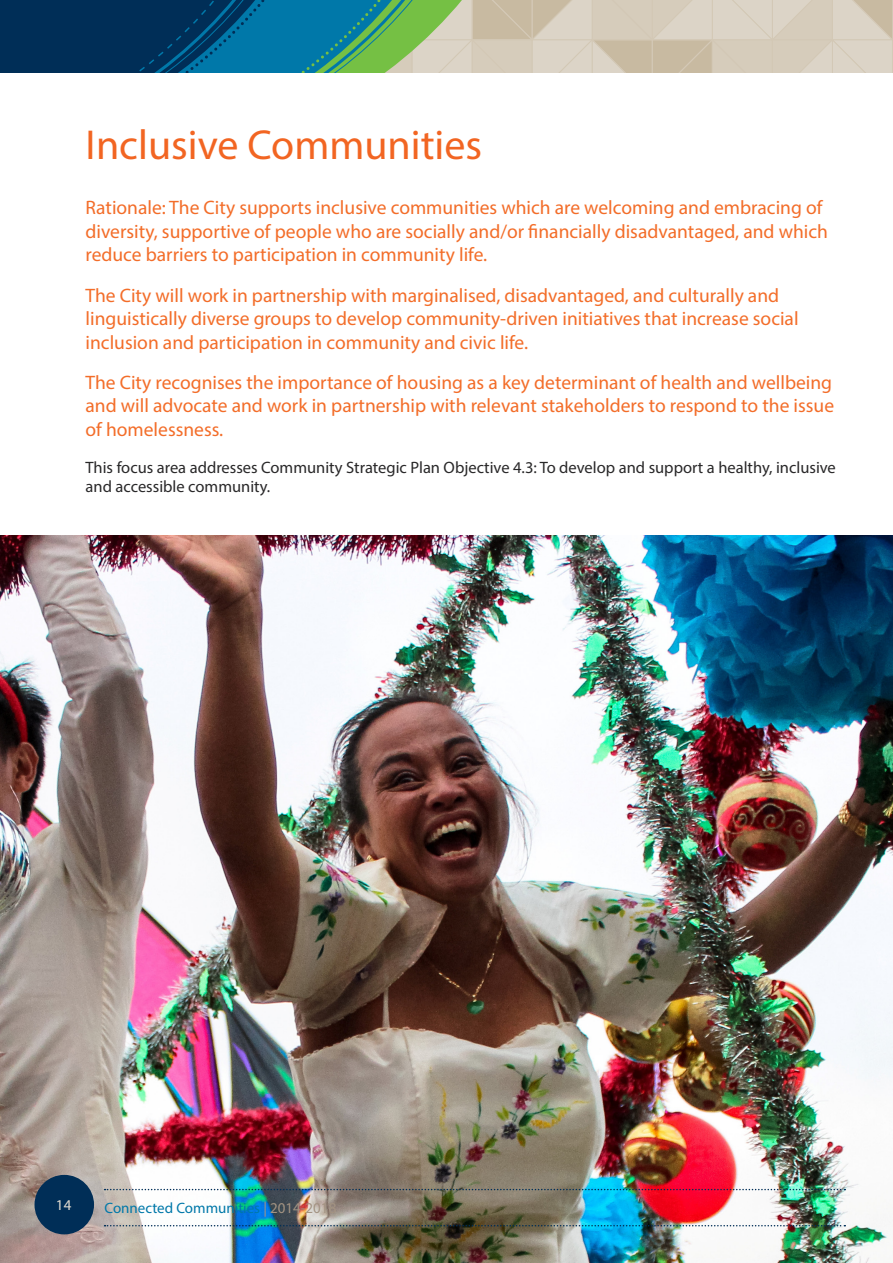
<style>
.page{position:relative;width:893px;height:1263px;background:#fff}
.page>*{position:absolute;margin:0;border:0;box-sizing:border-box;transform-origin:0 0}
.t1{font:42px "Myriad Pro";color:#f26522}
.t2{font:19.5px/23.4px "Myriad Pro";color:#f36d29}
.t3{font:16.5px/19.8px "Myriad Pro";color:#292829}
.t4{font:15px "Myriad Pro";color:#0078a9}
.t5{font:15px "Myriad Pro";color:#e3ddd2}
.s1{color:#a39382}
</style>
<div class="page">
<img style="left:0;top:536px;width:893px;height:727px">
<div style="left:34px;top:1175px;width:60px;height:59px;background:#002e57;border-radius:50%"></div>
<svg style="left:105px;top:1189px;width:740px;height:1px"></svg>
<svg style="left:105px;top:1225px;width:740px;height:1px"></svg>
<svg style="left:0;top:0;width:893px;height:72px;background:#789797"></svg>
<h1 class="t1" style="left:86px;top:119px;width:398px">Inclusive Communities</h1>
<p class="t2" style="left:86px;top:196px;width:744px">Rationale: The City supports inclusive communities which are welcoming and embracing of diversity, supportive of people who are socially and/or financially disadvantaged, and which reduce barriers to participation in community life.</p>
<p class="t2" style="left:86px;top:283px;width:715px">The City will work in partnership with marginalised, disadvantaged, and culturally and linguistically diverse groups to develop community-driven initiatives that increase social inclusion and participation in community and civic life.</p>
<p class="t2" style="left:86px;top:370px;width:750px;text-align:justify">The City recognises the importance of housing as a key determinant of health and wellbeing and will advocate and work in partnership with relevant stakeholders to respond to the issue of homelessness.</p>
<p class="t3" style="left:86px;top:457px;width:752px">This focus area addresses Community Strategic Plan Objective 4.3: To develop and support a healthy, inclusive and accessible community.</p>
<p class="t5" style="left:56px;top:1196px;width:17px">14</p>
<p class="t4" style="left:105px;top:1199px;width:233px">Connected Communities <span class="s1">| 2014-2018</span></p>
</div>
